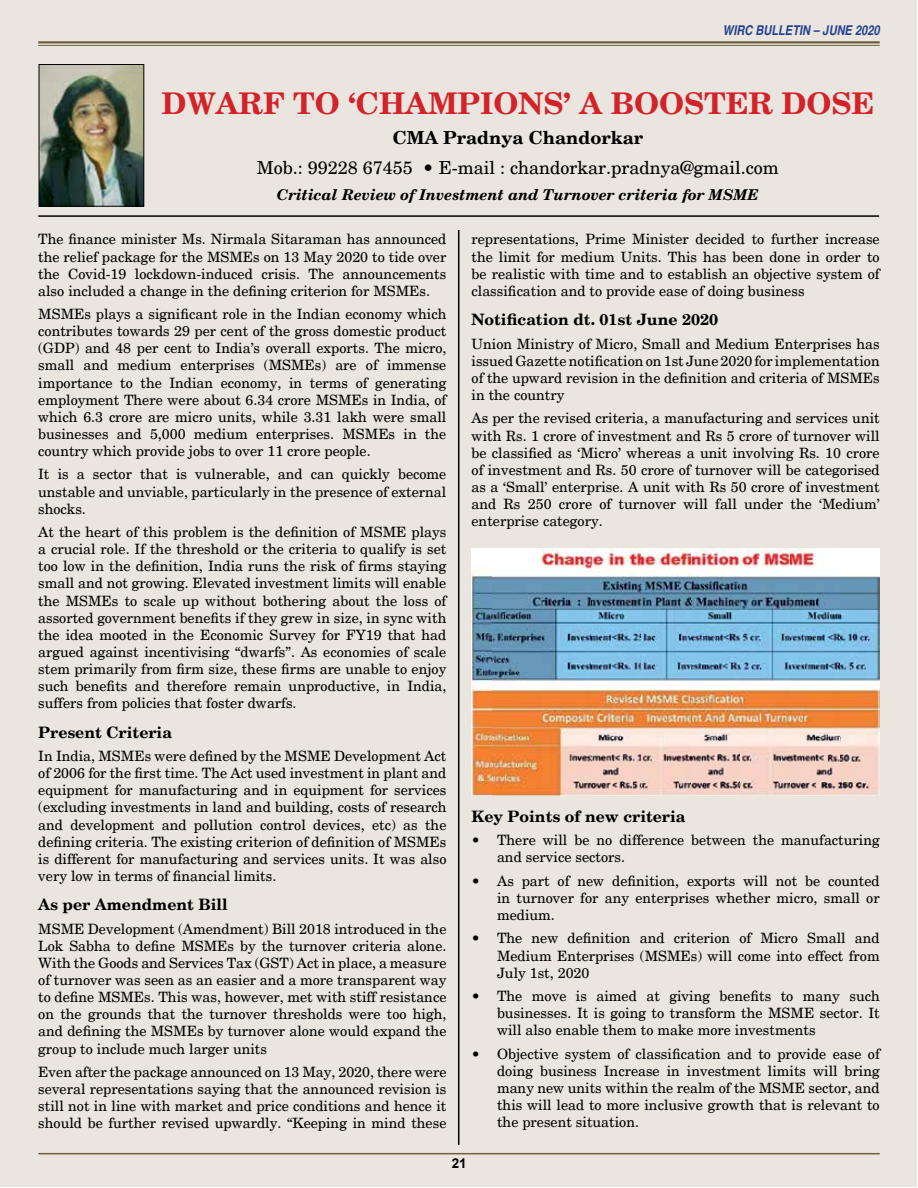
<style>
.page{position:relative;width:918px;height:1188px;background:#fff}
.page>*{position:absolute;margin:0;border:0;box-sizing:border-box;transform-origin:0 0}
.t1{font:700 30px "New Century Schlbk";color:#d2232a}
.t2{font:18px "New Century Schlbk";color:#000}
.t3{font:700 18px "New Century Schlbk";color:#000}
.t4{font:700 15.75px "New Century Schlbk";color:#000}
.t5{font:italic 700 15px "New Century Schlbk";color:#000}
.t6{font:14.25px/17.1px "New Century Schlbk";color:#000;text-align:justify}
.t7{font:italic 700 condensed 13.5px "Helvetica";color:#25408f}
.t8{font:700 13.5px "Helvetica";color:#000}
</style>
<div class="page">
<div style="left:1px;top:1px;width:916px;height:1186px;background:#eae6df"></div>
<hr style="left:38px;top:1153px;width:842px;height:1px;background:#6f5f3c">
<hr style="left:38px;top:41px;width:842px;height:3px;background:#6f5f3c">
<hr style="left:38px;top:45px;width:842px;height:1px;background:#6f5f3c">
<hr style="left:458px;top:230px;width:1px;height:915px;background:#000">
<img style="left:41px;top:66px;width:101px;height:139px">
<div style="left:39px;top:64px;width:105px;height:143px;border:1px solid #000"></div>
<hr style="left:38px;top:215px;width:841px;height:2px;background:#000">
<img style="left:472px;top:549px;width:408px;height:247px">
<p class="t7" style="left:723px;top:22px;width:158px">WIRC BULLETIN – JUNE 2020</p>
<h1 class="t1" style="left:161px;top:84px;width:714px">DWARF TO ‘CHAMPIONS’ A BOOSTER DOSE</h1>
<p class="t3" style="left:393px;top:126px;width:252px">CMA Pradnya Chandorkar</p>
<p class="t2" style="left:257px;top:156px;width:523px">Mob.: 99228 67455 • E-mail : chandorkar.pradnya@gmail.com</p>
<p class="t5" style="left:277px;top:185px;width:483px">Critical Review of Investment and Turnover criteria for MSME</p>
<p class="t6" style="left:38px;top:231px;width:410px">The -finance minister Ms. Nirmala Sitaraman has announced the relief package for the MSMEs on 13 May 2020 to tide over the Covid-19 lockdown-induced crisis. The announcements also included a change in the defining criterion for MSMEs.</p>
<p class="t6" style="left:38px;top:306px;width:410px">MSMEs plays a significant role in the Indian economy which contributes towards 29 per cent of the gross domestic product (GDP) and 48 per cent to India’s overall exports. The micro, small and medium enterprises (MSMEs) are of immense importance to the Indian economy, in terms of generating employment There were about 6.34 crore MSMEs in India, of which 6.3 crore are micro units, while 3.31 lakh were small businesses and 5,000 medium enterprises. MSMEs in the country which provide jobs to over 11 crore people.</p>
<p class="t6" style="left:38px;top:466px;width:410px">It is a sector that is vulnerable, and can quickly -become unstable and unviable, particularly in the presence of external shocks.</p>
<p class="t6" style="left:38px;top:524px;width:410px">At the heart of this problem is the definition of MSME plays a crucial role. If the threshold or the criteria to qualify is set too low in the definition, India runs the risk of firms staying small and not growing. Elevated investment limits will enable the MSMEs to scale up without bothering about the loss of assorted government benefits if they grew in size, in sync with the idea mooted in the Economic Survey for FY19 that had argued against incentivising “dwarfs”. As economies of scale stem primarily from firm size, these firms are unable to enjoy such benefits and therefore remain unproductive, in India, suffers from policies that foster dwarfs.</p>
<p class="t4" style="left:38px;top:722px;width:135px">Present Criteria</p>
<p class="t6" style="left:38px;top:748px;width:410px">In India, MSMEs were defined by the MSME Development Act of 2006 for the first time. The Act used investment in plant and equipment for manufacturing and in equipment for services (excluding investments in land and building, costs of research and development and pollution control -devices, etc) as the defining criteria. The existing criterion of definition of MSMEs is different for manufacturing and services units. It was also very low in terms of financial limits.</p>
<p class="t4" style="left:38px;top:895px;width:191px">As per Amendment Bill</p>
<p class="t6" style="left:38px;top:920px;width:410px">MSME Development (Amendment) Bill 2018 introduced in the Lok Sabha to -define MSMEs by the turnover criteria alone.<br>With the Goods and Services Tax (GST) Act in place, a measure of turnover was seen as an easier and a more transparent way to define MSMEs. This was, however, met with stiff resistance on the grounds that the turnover thresholds were too high, and defining the MSMEs by turnover alone would expand the group to include much larger units</p>
<p class="t6" style="left:38px;top:1064px;width:410px">Even after the package announced on 13 May, 2020, there were several representations saying that the announced revision is still not in line with market and price conditions and hence it should be further revised upwardly. “Keeping in mind these</p>
<p class="t6" style="left:472px;top:231px;width:410px">representations, Prime Minister decided to further increase the limit for medium Units. This has been done in order to be realistic with time and to establish an objective system of classification and to provide ease of doing business</p>
<p class="t4" style="left:472px;top:310px;width:248px">Notification dt. 01st June 2020</p>
<p class="t6" style="left:472px;top:335px;width:410px">Union Ministry of Micro, Small and Medium Enterprises has issuedGazette notification on 1st June 2020 for implementation of the upward revision in the definition and criteria of MSMEs in the country</p>
<p class="t6" style="left:472px;top:410px;width:410px">As per the revised criteria, a manufacturing and services unit with Rs. 1 crore of investment and Rs 5 crore of turnover will be classified as ‘Micro’ whereas a unit involving Rs. 10 crore of investment and Rs. 50 crore of turnover will be categorised as a ‘Small’ enterprise. A unit with Rs 50 crore of investment and Rs 250 crore of turnover will fall under the ‘Medium’ enterprise category.</p>
<p class="t4" style="left:472px;top:806px;width:216px">Key Points of new criteria</p>
<p class="t6" style="left:497px;top:832px;width:384px;text-indent:-26px">• There will be no difference between the manufacturing and service sectors.</p>
<p class="t6" style="left:497px;top:872px;width:384px;text-indent:-25px">• As part of new definition, exports will not be counted in turnover for any enterprises whether micro, small or medium.</p>
<p class="t6" style="left:497px;top:930px;width:384px;text-indent:-26px">• The new definition and criterion of Micro Small and Medium Enterprises (MSMEs) will come into effect from July 1st, 2020</p>
<p class="t6" style="left:497px;top:988px;width:384px;text-indent:-26px">• The move is aimed at giving benefits to many such businesses. It is going to transform the MSME sector. It will also enable them to make more investments</p>
<p class="t6" style="left:497px;top:1045px;width:384px;text-indent:-26px">• Objective system of classification and to provide ease of doing business Increase in investment limits will bring many new units within the realm of the MSME sector, and this will lead to more inclusive growth that is relevant to the present situation.</p>
<p class="t8" style="left:452px;top:1154px;width:17px">21</p>
</div>
